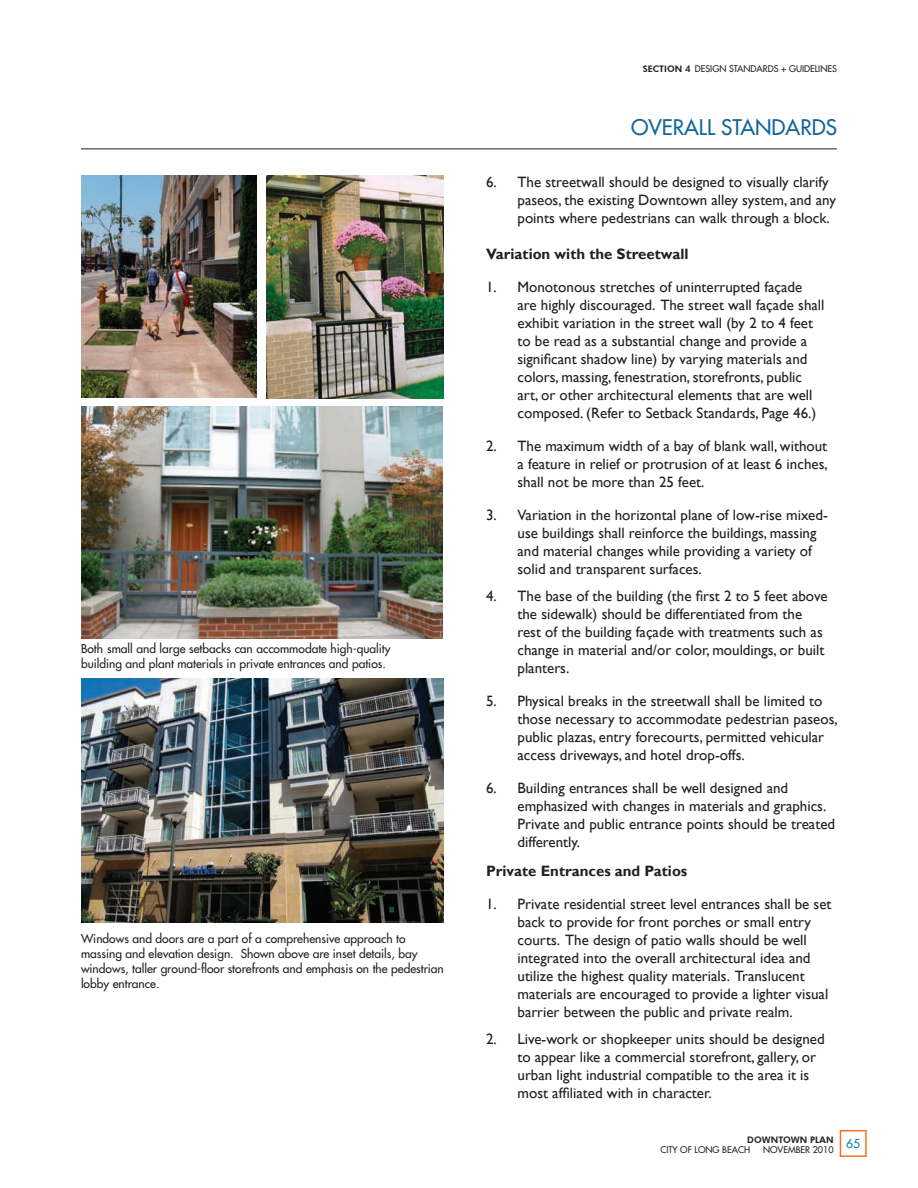
<style>
.page{position:relative;width:918px;height:1188px;background:#fff}
.page>*{position:absolute;margin:0;border:0;box-sizing:border-box;transform-origin:0 0}
.t1{font:21px "Futura";color:#156697}
.t2{font:15px/18px "Gill Sans";color:#231f20}
.t3{font:700 15px "Gill Sans";color:#231f20}
.t4{font:12px/15px "Futura";color:#231f20}
.t5{font:9px "Futura";color:#231f20}
.t6{font:800 9px "Futura BT";color:#231f20}
.s1{font-family:"Futura BT";font-weight:800}
</style>
<div class="page">
<hr style="left:81px;top:148px;width:756px;height:1px;background:#231f20">
<div style="left:840px;top:1130px;width:27px;height:27px;border:2px solid #f37423"></div>
<img style="left:266px;top:176px;width:178px;height:222px">
<img style="left:81px;top:406px;width:362px;height:232px">
<img style="left:81px;top:176px;width:175px;height:222px">
<img style="left:81px;top:678px;width:363px;height:244px">
<p class="t4" style="left:81px;top:642px;width:311px">Both small and large setbacks can accommodate high-quality building and plant materials in private entrances and patios.</p>
<p class="t4" style="left:81px;top:931px;width:364px">windows and doors are a part of a comprehensive approach to massing and elevation design. Shown above are inset details, bay windows, taller ground-floor storefronts and emphasis on the pedestrian lobby entrance.</p>
<p class="t5" style="left:643px;top:63px;width:196px"><span class="s1">SECTION 4</span> DESIGN STANDARDS + GUIDELINES</p>
<h1 class="t1" style="left:631px;top:114px;width:207px">OvERALL STANDARDS</h1>
<p class="t2" style="left:518px;top:174px;width:320px;text-indent:-32px">6. The streetwall should be designed to visually clarify paseos, the existing Downtown alley system, and any points where pedestrians can walk through a block.</p>
<p class="t3" style="left:486px;top:245px;width:204px">Variation with the Streetwall</p>
<p class="t2" style="left:518px;top:278px;width:309px;text-indent:-32px">1. Monotonous stretches of uninterrupted façade are highly discouraged. The street wall façade shall exhibit variation in the street wall (by 2 to 4 feet to be read as a substantial change and provide a significant shadow line) by varying materials and colors, massing, fenestration, storefronts, public art, or other architectural elements that are well composed. (Refer to Setback Standards, Page 46.)</p>
<p class="t2" style="left:518px;top:437px;width:312px;text-align:justify;text-indent:-32px">2. The maximum width of a bay of blank wall, without a feature in relief or protrusion of at least 6 inches, shall not be more than 25 feet.</p>
<p class="t2" style="left:518px;top:506px;width:312px;text-indent:-32px">3. Variation in the horizontal plane of low-rise mixed&shy;use buildings shall reinforce the buildings, massing and material changes while providing a variety of solid and transparent surfaces.</p>
<p class="t2" style="left:518px;top:587px;width:312px;text-indent:-32px">4. The base of the building (the first 2 to 5 feet above the sidewalk) should be differentiated from the rest of the building façade with treatments such as change in material and/or color, mouldings, or built planters.</p>
<p class="t2" style="left:518px;top:692px;width:322px;text-indent:-32px">5. Physical breaks in the streetwall shall be limited to those necessary to accommodate pedestrian paseos, public plazas, entry forecourts, permitted vehicular access driveways, and hotel drop-offs.</p>
<p class="t2" style="left:518px;top:779px;width:319px;text-indent:-32px">6. Building entrances shall be well designed and emphasized with changes in materials and graphics.<br>Private and public entrance points should be treated differently.</p>
<p class="t3" style="left:486px;top:862px;width:203px">Private Entrances and Patios</p>
<p class="t2" style="left:518px;top:895px;width:316px;text-indent:-32px">1. Private residential street level entrances shall be set back to provide for front porches or small entry courts. The design of patio walls should be well integrated into the overall architectural idea and utilize the highest quality materials. Translucent materials are encouraged to provide a lighter visual barrier between the public and private realm.</p>
<p class="t2" style="left:518px;top:1030px;width:309px;text-indent:-32px">2. Live-work or shopkeeper units should be designed to appear like a commercial storefront, gallery, or urban light industrial compatible to the area it is most affiliated with in character.</p>
<p class="t6" style="left:747px;top:1134px;width:88px">DOWNTOWN PLAN</p>
<p class="t5" style="left:660px;top:1144px;width:91px">CITY OF LONG BEACH</p>
<p class="t5" style="left:763px;top:1144px;width:99px">NOvEmBER 2010 <sup>65</sup></p>
</div>
